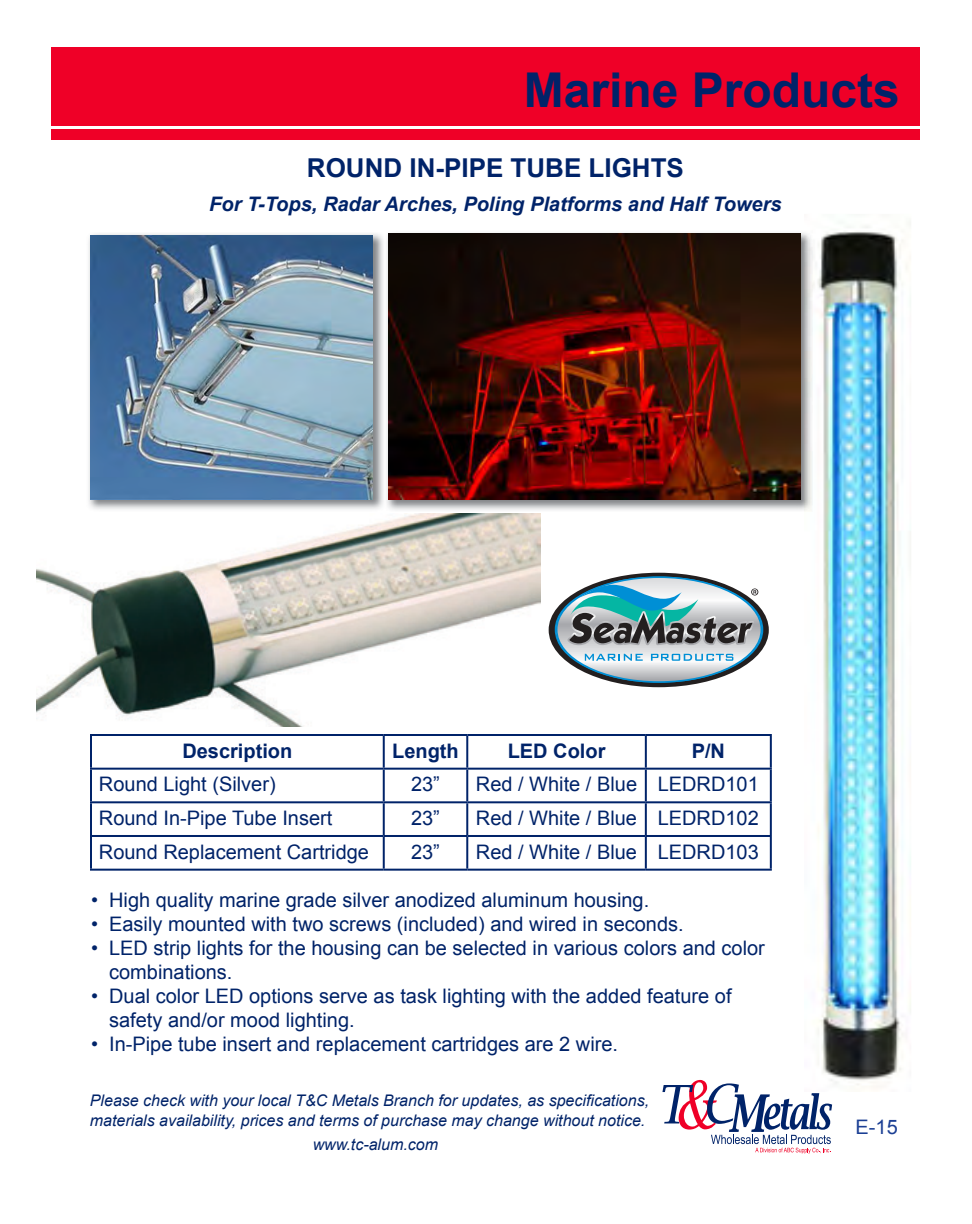
<style>
.page{position:relative;width:972px;height:1224px;background:#fff}
.page>*{position:absolute;margin:0;border:0;box-sizing:border-box;transform-origin:0 0}
.t1{font:700 48px "Arial";color:#002369}
.t2{font:700 26px "Arial";color:#002369}
.t3{font:20px/24px "Arial";color:#002369}
.t4{font:italic 700 20px "Arial";color:#002369}
.t5{font:700 20px "Arial";color:#002369}
.t6{font:20px "Arial";color:#1b3f94}
.t7{font:italic 16px/19.2px "Arial";color:#002369}
</style>
<div class="page">
<img style="left:36px;top:514px;width:504px;height:213px">
<img style="left:88px;top:232px;width:716px;height:278px">
<img style="left:90px;top:235px;width:283px;height:264px">
<img style="left:804px;top:222px;width:107px;height:866px">
<img style="left:388px;top:234px;width:413px;height:266px">
<svg style="left:549px;top:573px;width:220px;height:114px"></svg>
<svg style="left:556px;top:577px;width:207px;height:105px"></svg>
<hr style="left:90px;top:736px;width:2px;height:32px;background:#002369">
<hr style="left:90px;top:734px;width:294px;height:2px;background:#002369">
<hr style="left:90px;top:768px;width:294px;height:2px;background:#002369">
<hr style="left:383px;top:736px;width:2px;height:32px;background:#002369">
<hr style="left:384px;top:734px;width:83px;height:2px;background:#002369">
<hr style="left:384px;top:768px;width:83px;height:2px;background:#002369">
<hr style="left:466px;top:736px;width:2px;height:32px;background:#002369">
<hr style="left:467px;top:734px;width:179px;height:2px;background:#002369">
<hr style="left:467px;top:768px;width:179px;height:2px;background:#002369">
<hr style="left:645px;top:736px;width:2px;height:32px;background:#002369">
<hr style="left:770px;top:736px;width:2px;height:32px;background:#002369">
<hr style="left:646px;top:734px;width:126px;height:2px;background:#002369">
<hr style="left:646px;top:768px;width:126px;height:2px;background:#002369">
<hr style="left:90px;top:770px;width:2px;height:31px;background:#002369">
<hr style="left:383px;top:770px;width:2px;height:31px;background:#002369">
<hr style="left:466px;top:770px;width:2px;height:31px;background:#002369">
<hr style="left:645px;top:770px;width:2px;height:31px;background:#002369">
<hr style="left:770px;top:770px;width:2px;height:31px;background:#002369">
<hr style="left:90px;top:803px;width:2px;height:32px;background:#002369">
<hr style="left:90px;top:801px;width:294px;height:2px;background:#002369">
<hr style="left:383px;top:803px;width:2px;height:32px;background:#002369">
<hr style="left:384px;top:801px;width:83px;height:2px;background:#002369">
<hr style="left:466px;top:803px;width:2px;height:32px;background:#002369">
<hr style="left:467px;top:801px;width:179px;height:2px;background:#002369">
<hr style="left:645px;top:803px;width:2px;height:32px;background:#002369">
<hr style="left:770px;top:803px;width:2px;height:32px;background:#002369">
<hr style="left:646px;top:801px;width:126px;height:2px;background:#002369">
<hr style="left:90px;top:837px;width:2px;height:32px;background:#002369">
<hr style="left:90px;top:835px;width:294px;height:2px;background:#002369">
<hr style="left:90px;top:869px;width:294px;height:2px;background:#002369">
<hr style="left:383px;top:837px;width:2px;height:32px;background:#002369">
<hr style="left:384px;top:835px;width:83px;height:2px;background:#002369">
<hr style="left:384px;top:869px;width:83px;height:2px;background:#002369">
<hr style="left:466px;top:837px;width:2px;height:32px;background:#002369">
<hr style="left:467px;top:835px;width:179px;height:2px;background:#002369">
<hr style="left:467px;top:869px;width:179px;height:2px;background:#002369">
<hr style="left:645px;top:837px;width:2px;height:32px;background:#002369">
<hr style="left:770px;top:837px;width:2px;height:32px;background:#002369">
<hr style="left:646px;top:835px;width:126px;height:2px;background:#002369">
<hr style="left:646px;top:869px;width:126px;height:2px;background:#002369">
<svg style="left:662px;top:1080px;width:170px;height:74px"></svg>
<div style="left:52px;top:47px;width:868px;height:79px;background:#ef0027"></div>
<div style="left:52px;top:129px;width:868px;height:11px;background:#ef0027"></div>
<h1 class="t1" style="left:524px;top:63px;width:378px">Marine Products</h1>
<h2 class="t2" style="left:307px;top:154px;width:379px">ROUND IN-PIPE TUBE LIGHTS</h2>
<p class="t4" style="left:209px;top:193px;width:574px">For T-Tops, Radar Arches, Poling Platforms and Half Towers</p>
<p class="t5" style="left:182px;top:739px;width:112px">Description</p>
<p class="t5" style="left:392px;top:739px;width:68px">Length</p>
<p class="t5" style="left:508px;top:739px;width:99px">LED Color</p>
<p class="t5" style="left:692px;top:739px;width:35px">P/N</p>
<p class="t3" style="left:99px;top:772px;width:178px">Round Light (Silver)</p>
<p class="t3" style="left:411px;top:772px;width:30px">23”</p>
<p class="t3" style="left:476px;top:772px;width:284px">Red / White / Blue LEDRD101</p>
<p class="t3" style="left:99px;top:806px;width:235px">Round In-Pipe Tube Insert</p>
<p class="t3" style="left:411px;top:806px;width:30px">23”</p>
<p class="t3" style="left:476px;top:806px;width:284px">Red / White / Blue LEDRD102</p>
<p class="t3" style="left:99px;top:840px;width:272px">Round Replacement Cartridge</p>
<p class="t3" style="left:411px;top:840px;width:30px">23”</p>
<p class="t3" style="left:476px;top:840px;width:284px">Red / White / Blue LEDRD103</p>
<p class="t3" style="left:91px;top:888px;width:560px">• High quality marine grade silver anodized aluminum housing.</p>
<p class="t3" style="left:91px;top:912px;width:594px">• Easily mounted with two screws (included) and wired in seconds.</p>
<p class="t3" style="left:109px;top:936px;width:657px;text-indent:-18px">• LED strip lights for the housing can be selected in various colors and color combinations.</p>
<p class="t3" style="left:109px;top:984px;width:624px;text-indent:-18px">• Dual color LED options serve as task lighting with the added feature of safety and/or mood lighting.</p>
<p class="t3" style="left:91px;top:1032px;width:529px">• In-Pipe tube insert and replacement cartridges are 2 wire.</p>
<p class="t7" style="left:90px;top:1091px;width:561px">Please check with your local T&amp;C Metals Branch for updates, as specifications, materials availability, prices and terms of purchase may change without notice.</p>
<p class="t7" style="left:313px;top:1135px;width:127px">www.tc-alum.com</p>
<p class="t6" style="left:856px;top:1116px;width:44px">E-15</p>
</div>
